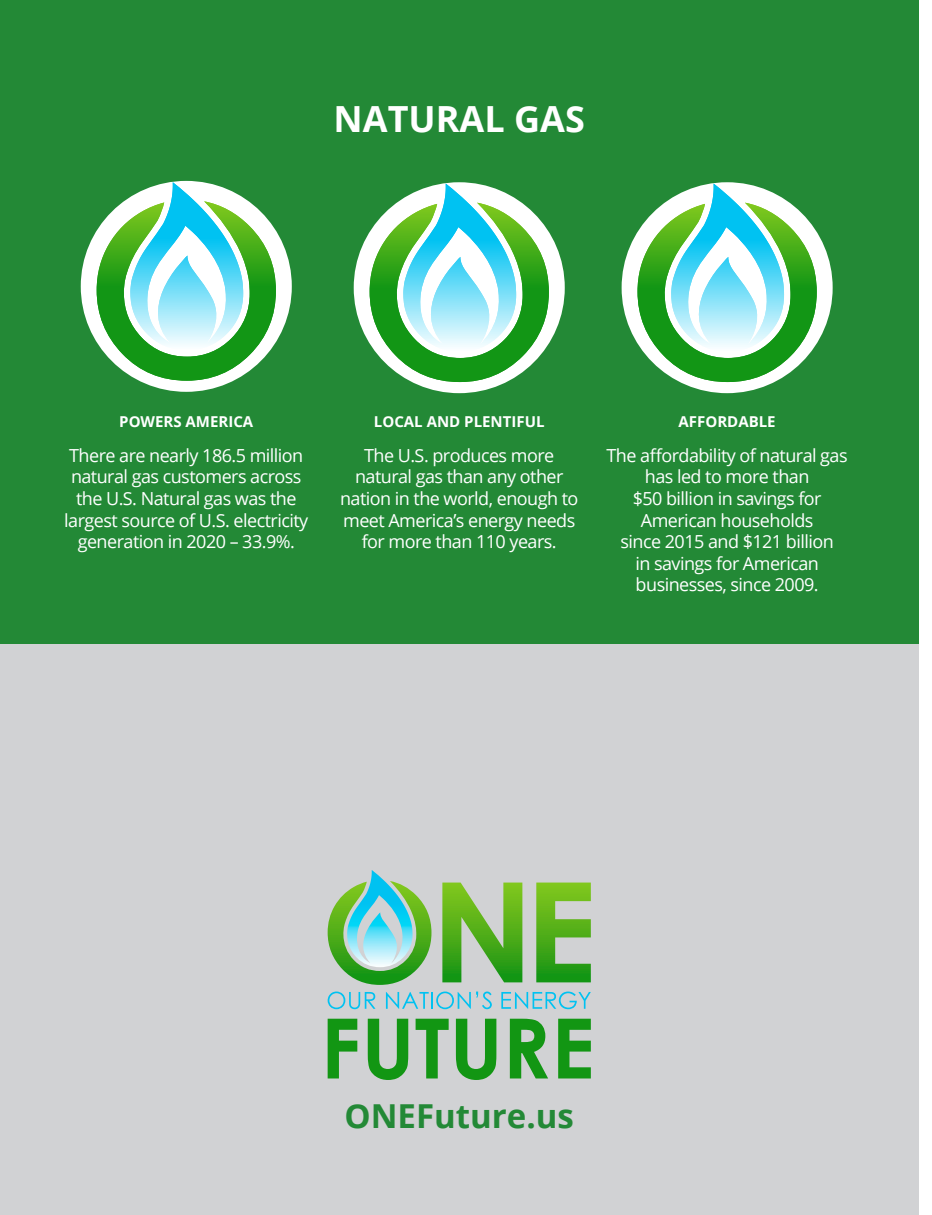
<style>
.page{position:relative;width:932px;height:1215px;background:#fff}
.page>*{position:absolute;margin:0;border:0;box-sizing:border-box;transform-origin:0 0}
.t1{font:700 36px "Open Sans";color:#fff}
.t2{font:700 33px "Open Sans";color:#238936}
.t3{font:18px/21.6px "Open Sans";letter-spacing:-.03em;color:#fff;text-align:center}
.t4{font:700 15px "Open Sans";color:#fff}
</style>
<div class="page">
<div style="left:0;top:608px;width:918px;height:607px;background:#d1d2d4"></div>
<div style="left:0;top:0;width:918px;height:643px;background:#238936"></div>
<svg style="left:327px;top:882px;width:264px;height:198px"></svg>
<svg style="left:347px;top:870px;width:65px;height:97px"></svg>
<div style="left:81px;top:181px;width:211px;height:211px;background:#fff;border-radius:50%"></div>
<svg style="left:97px;top:182px;width:179px;height:199px"></svg>
<div style="left:354px;top:182px;width:210px;height:211px;background:#fff;border-radius:50%"></div>
<svg style="left:369px;top:184px;width:180px;height:198px"></svg>
<div style="left:621px;top:182px;width:211px;height:211px;background:#fff;border-radius:50%"></div>
<svg style="left:637px;top:184px;width:179px;height:198px"></svg>
<h1 class="t1" style="left:333px;top:93px;width:253px">NATURAL GAS</h1>
<p class="t4" style="left:119px;top:411px;width:135px">POWERS AMERICA</p>
<p class="t3" style="left:64px;top:444px;width:245px">There are nearly 186.5 million natural gas customers across the U.S. Natural gas was the largest source of U.S. electricity generation in 2020 – 33.9%.</p>
<p class="t4" style="left:374px;top:411px;width:172px">LOCAL AND PLENTIFUL</p>
<p class="t3" style="left:340px;top:444px;width:240px">The U.S. produces more natural gas than any other nation in the world, enough to meet America’s energy needs for more than 110 years.</p>
<p class="t4" style="left:678px;top:411px;width:99px">AFFORDABLE</p>
<p class="t3" style="left:606px;top:444px;width:243px">The affordability of natural gas has led to more than<br>$50 billion in savings for<br>American households<br>since 2015 and $121 billion<br>in savings for American businesses, since 2009.</p>
<h2 class="t2" style="left:344px;top:1093px;width:231px">ONEFuture.us</h2>
</div>
